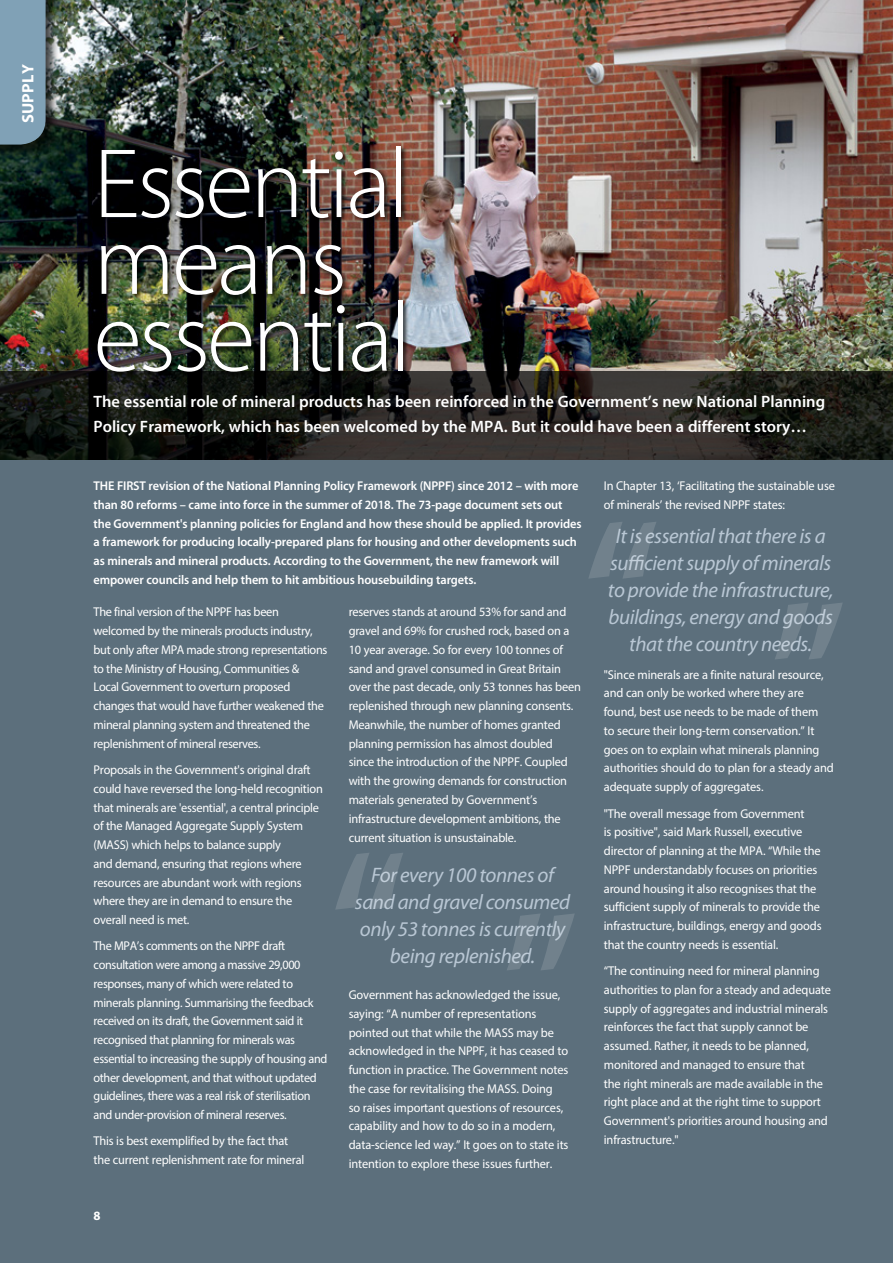
<style>
.page{position:relative;width:893px;height:1263px;background:#5c6f7c}
.page>*{position:absolute;margin:0;border:0;box-sizing:border-box;transform-origin:0 0}
.t1{font:233.55px "Myriad Pro";color:#fff}
.t2{font:300 99.45px/76.8px "Myriad Pro";letter-spacing:-.03em;color:#fff}
.t3{font:italic 21px/27px "Myriad Pro";letter-spacing:-.02em;color:#b9c7d4;text-align:center}
.t4{font:600 16.5px/25.5px "Myriad Pro";color:#fff}
.t5{font:700 16.5px "Myriad Pro";letter-spacing:.02em;color:#fff}
.t6{font:12.75px/18.8px "Myriad Pro";letter-spacing:-.015em;color:#fff}
.t7{font:600 12.75px/18.8px "Myriad Pro";letter-spacing:-.01em;color:#fff}
.t8{font:12.75px/18.8px "Myriad Pro";letter-spacing:-.015em;color:#fff;scale:.96 1}
.t9{font:700 12.75px "Myriad Pro";color:#fff}
</style>
<div class="page">
<img style="left:0;top:0;width:893px;height:371px">
<div style="left:0;top:0;width:60px;height:159px;background:#000;opacity:.75"></div>
<div style="left:0;top:0;width:46px;height:145px;background:#80a1b6"></div>
<svg style="left:0;top:371px;width:893px;height:88px"></svg>
<div style="left:96px;top:145px;width:314px;height:233px;background:#000;opacity:.75"></div>
<p class="t5" style="left:17px;top:123px;width:61px;rotate:-90deg">SUPPLY</p>
<h2 class="t2" style="left:94px;top:147px;width:319px">Essential means essential</h2>
<p class="t4" style="left:94px;top:388px;width:733px">The essential role of mineral products has been reinforced in the Government’s new National Planning<br>Policy Framework, which has been welcomed by the MPA. But it could have been a different story…</p>
<p class="t7" style="left:94px;top:476px;width:490px">THE FIRST revision of the National Planning Policy Framework (NPPF) since 2012 – with more than 80 reforms – came into force in the summer of 2018. The 73-page document sets out the Government's planning policies for England and how these should be applied. It provides a framework for producing locally-prepared plans for housing and other developments such as minerals and mineral products. According to the Government, the new framework will empower councils and help them to hit ambitious housebuilding targets.</p>
<p class="t6" style="left:604px;top:476px;width:233px">In Chapter 13, ‘Facilitating the sustainable use of minerals’ the revised NPPF states:</p>
<h3 class="t3" style="left:608px;top:522px;width:227px">It is essential that there is a sufficient supply of minerals to provide the infrastructure, buildings, energy and goods that the country needs.</h3>
<p class="t6" style="left:604px;top:665px;width:231px">"Since minerals are a finite natural resource, and can only be worked where they are found, best use needs to be made of them<br>to secure their long-term conservation.” It goes on to explain what minerals planning authorities should do to plan for a steady and adequate supply of aggregates.</p>
<p class="t6" style="left:604px;top:804px;width:219px">"The overall message from Government<br>is positive", said Mark Russell, executive director of planning at the MPA. “While the NPPF understandably focuses on priorities around housing it also recognises that the sufficient supply of minerals to provide the infrastructure, buildings, energy and goods that the country needs is essential.</p>
<p class="t6" style="left:604px;top:961px;width:229px">“The continuing need for mineral planning authorities to plan for a steady and adequate supply of aggregates and industrial minerals reinforces the fact that supply cannot be assumed. Rather, it needs to be planned, monitored and managed to ensure that<br>the right minerals are made available in the right place and at the right time to support Government's priorities around housing and infrastructure."</p>
<h1 class="t1" style="left:581px;top:459px;width:83px">“</h1>
<h1 class="t1" style="left:850px;top:722px;width:83px;rotate:-180deg">“</h1>
<p class="t6" style="left:94px;top:602px;width:235px">The final version of the NPPF has been welcomed by the minerals products industry, but only after MPA made strong representations to the Ministry of Housing, Communities &amp; Local Government to overturn proposed changes that would have further weakened the mineral planning system and threatened the replenishment of mineral reserves.</p>
<p class="t6" style="left:94px;top:760px;width:231px">Proposals in the Government's original draft could have reversed the long-held recognition that minerals are 'essential', a central principle of the Managed Aggregate Supply System (MASS) which helps to balance supply<br>and demand, ensuring that regions where resources are abundant work with regions where they are in demand to ensure the overall need is met.</p>
<p class="t8" style="left:94px;top:936px;width:245px">The MPA’s comments on the NPPF draft consultation were among a massive 29,000 responses, many of which were related to minerals planning. Summarising the feedback received on its draft, the Government said it recognised that planning for minerals was essential to increasing the supply of housing and other development, and that without updated guidelines, there was a real risk of sterilisation and under-provision of mineral reserves.</p>
<p class="t6" style="left:94px;top:1131px;width:212px">This is best exemplified by the fact that the current replenishment rate for mineral</p>
<p class="t6" style="left:349px;top:602px;width:234px">reserves stands at around 53% for sand and gravel and 69% for crushed rock, based on a 10 year average. So for every 100 tonnes of sand and gravel consumed in Great Britain over the past decade, only 53 tonnes has been replenished through new planning consents.<br>Meanwhile, the number of homes granted planning permission has almost doubled since the introduction of the NPPF. Coupled with the growing demands for construction materials generated by Government’s infrastructure development ambitions, the current situation is unsustainable.</p>
<h1 class="t1" style="left:327px;top:790px;width:83px">“</h1>
<h3 class="t3" style="left:355px;top:861px;width:217px">For every 100 tonnes of sand and gravel consumed only 53 tonnes is currently being replenished.</h3>
<h1 class="t1" style="left:583px;top:1033px;width:83px;rotate:-180deg">“</h1>
<p class="t6" style="left:349px;top:985px;width:221px">Government has acknowledged the issue, saying: “A number of representations pointed out that while the MASS may be acknowledged in the NPPF, it has ceased to function in practice. The Government notes the case for revitalising the MASS. Doing<br>so raises important questions of resources, capability and how to do so in a modern, data-science led way.” It goes on to state its intention to explore these issues further.</p>
<p class="t9" style="left:94px;top:1208px;width:9px">8</p>
</div>
